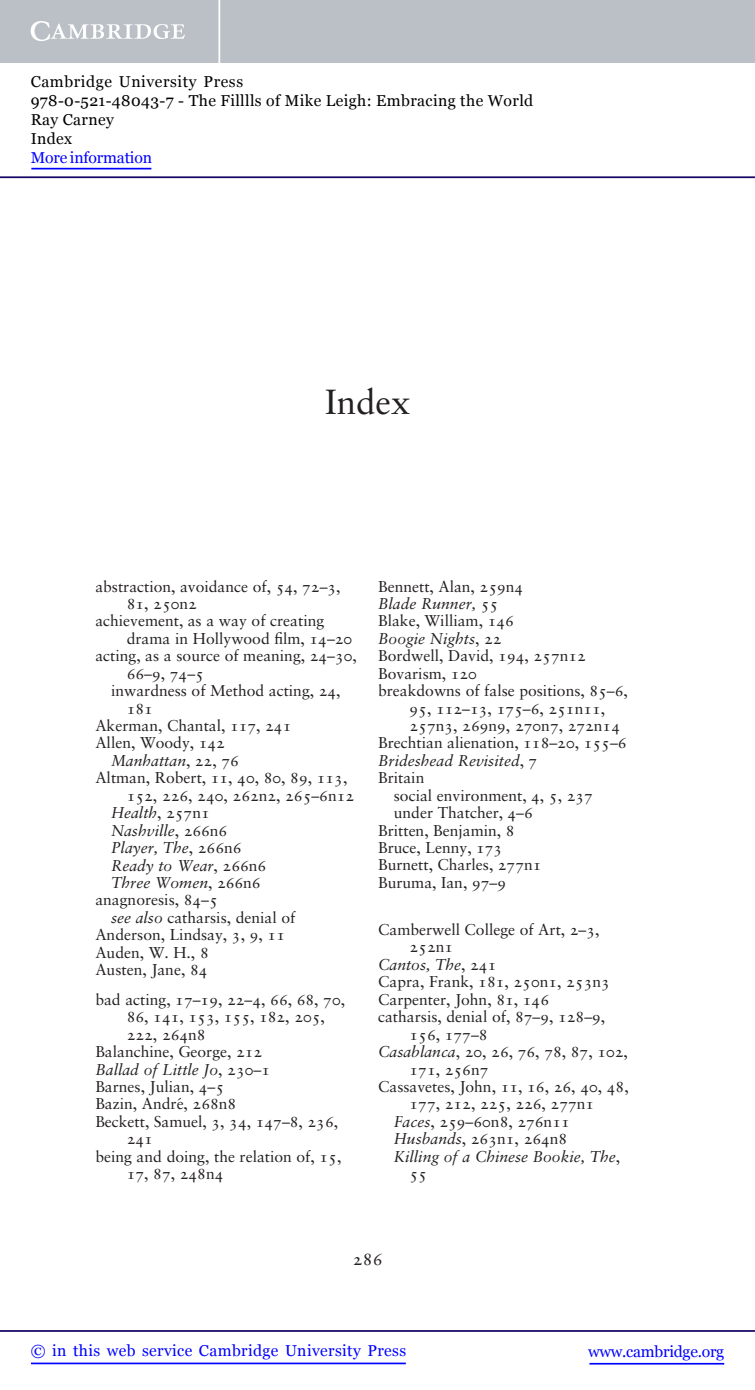
<style>
.page{position:relative;width:755px;height:1390px;background:#fff}
.page>*{position:absolute;margin:0;border:0;box-sizing:border-box;transform-origin:0 0}
.t1{font:34.82px "Sabon New Roman SC";color:#231f20}
.t2{font:17.5px "Sabon New Roman SC";color:#231f20}
.t3{font:15.75px/17.5px "Sabon New Roman SC";color:#231f20}
.t4{font:15.75px/17.5px "Sabon Italic Os F";color:#231f20}
.t5{font:15.75px/18.9px "Georgia";letter-spacing:.025em;color:#000}
.t6{font:15.75px "Georgia";letter-spacing:.025em;color:#00f}
.t7{font:15.75px "Georgia";letter-spacing:-.015em;color:#00f}
.t8{font:15.75px "Georgia";letter-spacing:-.01em;color:#00f}
.s1{font-family:"Sabon New Roman SC"}
.s2{font-family:"Sabon Italic Os F"}
</style>
<div class="page">
<hr style="left:589px;top:1363px;width:134px;height:1px;background:#00f">
<hr style="left:0;top:1330px;width:754px;height:2px;background:#150666">
<hr style="left:31px;top:1362px;width:374px;height:2px;background:#00f">
<div style="left:0;top:0;width:754px;height:63px;background:#bac0c6"></div>
<svg style="left:31px;top:21px;width:154px;height:20px"></svg>
<hr style="left:218px;top:0;width:2px;height:63px;background:#fff">
<hr style="left:0;top:176px;width:754px;height:2px;background:#150666">
<hr style="left:31px;top:168px;width:120px;height:1px;background:#00f">
<p class="t5" style="left:31px;top:73px;width:504px">Cambridge University Press<br>978-0-521-48043-7 - The Filllls of Mike Leigh: Embracing the World<br>Ray Carney<br>Index</p>
<p class="t8" style="left:31px;top:148px;width:123px">More information</p>
<h1 class="t1" style="left:325px;top:387px;width:87px">Index</h1>
<p class="t3" style="left:95px;top:578px;width:247px">abstraction, avoidance of, 54, 72–3,</p>
<p class="t3" style="left:127px;top:596px;width:72px">81, 250n2</p>
<p class="t3" style="left:95px;top:613px;width:230px">achievement, as a way of creating</p>
<p class="t3" style="left:127px;top:631px;width:227px">drama in Hollywood film, 14–20</p>
<p class="t3" style="left:95px;top:648px;width:263px">acting, as a source of meaning, 24–30,</p>
<p class="t3" style="left:127px;top:666px;width:79px">66–9, 74–5</p>
<p class="t3" style="left:111px;top:683px;width:231px">inwardness of Method acting, 24,</p>
<p class="t3" style="left:127px;top:701px;width:28px">181</p>
<p class="t3" style="left:95px;top:718px;width:197px">Akerman, Chantal, 117, 241</p>
<p class="t3" style="left:95px;top:735px;width:131px">Allen, Woody, 142</p>
<p class="t4" style="left:111px;top:753px;width:129px">Manhattan<span class="s1">, 22, 76</span></p>
<p class="t3" style="left:127px;top:770px;width:229px;text-indent:-31px">Altman, Robert, 11, 40, 80, 89, 113,<br>152, 226, 240, 262n2, 265–6n12</p>
<p class="t4" style="left:111px;top:805px;width:157px">Health<span class="s1">, 257n1<br></span>Nashville<span class="s1">, 266n6<br></span>Player, The<span class="s1">, 266n6<br></span>Ready to Wear<span class="s1">, 266n6<br></span>Three Women<span class="s1">, 266n6</span></p>
<p class="t3" style="left:95px;top:892px;width:124px">anagnoresis, 84–5</p>
<p class="t3" style="left:111px;top:910px;width:186px"><span class="s2">see also</span> catharsis, denial of</p>
<p class="t3" style="left:95px;top:927px;width:191px">Anderson, Lindsay, 3, 9, 11</p>
<p class="t3" style="left:95px;top:945px;width:115px">Auden, W. H., 8</p>
<p class="t3" style="left:95px;top:962px;width:114px">Austen, Jane, 84</p>
<p class="t3" style="left:95px;top:992px;width:251px">bad acting, 17–19, 22–4, 66, 68, 70,</p>
<p class="t3" style="left:127px;top:1009px;width:199px">86, 141, 153, 155, 182, 205,</p>
<p class="t3" style="left:127px;top:1027px;width:80px">222, 264n8</p>
<p class="t3" style="left:95px;top:1044px;width:168px">Balanchine, George, 212</p>
<p class="t4" style="left:95px;top:1062px;width:176px">Ballad of Little Jo<span class="s1">, 230–1</span></p>
<p class="t3" style="left:95px;top:1079px;width:130px">Barnes, Julian, 4–5</p>
<p class="t3" style="left:95px;top:1096px;width:142px">Bazin, Andre´, 268n8</p>
<p class="t3" style="left:95px;top:1114px;width:244px">Beckett, Samuel, 3, 34, 147–8, 236,</p>
<p class="t3" style="left:127px;top:1131px;width:28px">241</p>
<p class="t3" style="left:95px;top:1149px;width:247px">being and doing, the relation of, 15,</p>
<p class="t3" style="left:127px;top:1166px;width:98px">17, 87, 248n4</p>
<p class="t3" style="left:378px;top:578px;width:147px">Bennett, Alan, 259n4</p>
<p class="t4" style="left:378px;top:596px;width:121px">Blade Runner, <span class="s1">55</span></p>
<p class="t3" style="left:378px;top:613px;width:137px">Blake, William, 146</p>
<p class="t4" style="left:378px;top:631px;width:125px">Boogie Nights<span class="s1">, 22</span></p>
<p class="t3" style="left:378px;top:648px;width:209px">Bordwell, David, 194, 257n12</p>
<p class="t3" style="left:378px;top:666px;width:100px">Bovarism, 120</p>
<p class="t3" style="left:378px;top:683px;width:251px">breakdowns of false positions, 85–6,</p>
<p class="t3" style="left:409px;top:700px;width:197px">95, 112–13, 175–6, 251n11,</p>
<p class="t3" style="left:409px;top:718px;width:212px">257n3, 269n9, 270n7, 272n14</p>
<p class="t3" style="left:378px;top:735px;width:250px">Brechtian alienation, 118–20, 155–6</p>
<p class="t4" style="left:378px;top:753px;width:160px">Brideshead Revisited<span class="s1">, 7</span></p>
<p class="t3" style="left:378px;top:770px;width:48px">Britain</p>
<p class="t3" style="left:393px;top:788px;width:200px">social environment, 4, 5, 237</p>
<p class="t3" style="left:393px;top:805px;width:140px">under Thatcher, 4–6</p>
<p class="t3" style="left:378px;top:823px;width:138px">Britten, Benjamin, 8</p>
<p class="t3" style="left:378px;top:840px;width:126px">Bruce, Lenny, 173</p>
<p class="t3" style="left:378px;top:857px;width:165px">Burnett, Charles, 277n1</p>
<p class="t3" style="left:378px;top:875px;width:129px">Buruma, Ian, 97–9</p>
<p class="t3" style="left:409px;top:922px;width:191px;text-indent:-31px">Camberwell College of Art, 2–3,<br>252n1</p>
<p class="t4" style="left:378px;top:957px;width:120px">Cantos, The<span class="s1">, 241</span></p>
<p class="t3" style="left:378px;top:974px;width:233px">Capra, Frank, 181, 250n1, 253n3</p>
<p class="t3" style="left:378px;top:992px;width:172px">Carpenter, John, 81, 146</p>
<p class="t3" style="left:378px;top:1009px;width:228px">catharsis, denial of, 87–9, 128–9,</p>
<p class="t3" style="left:409px;top:1027px;width:79px">156, 177–8</p>
<p class="t3" style="left:378px;top:1044px;width:251px"><span class="s2">Casablanca</span>, 20, 26, 76, 78, 87, 102,</p>
<p class="t3" style="left:409px;top:1061px;width:80px">171, 256n7</p>
<p class="t3" style="left:378px;top:1079px;width:252px">Cassavetes, John, 11, 16, 26, 40, 48,</p>
<p class="t3" style="left:409px;top:1096px;width:186px">177, 212, 225, 226, 277n1</p>
<p class="t3" style="left:393px;top:1114px;width:177px"><span class="s2">Faces</span>, 259–60n8, 276n11</p>
<p class="t3" style="left:393px;top:1131px;width:175px"><span class="s2">Husbands</span>, 263n1, 264n8</p>
<p class="t4" style="left:393px;top:1149px;width:228px">Killing of a Chinese Bookie, The<span class="s1">,</span></p>
<p class="t3" style="left:409px;top:1166px;width:19px">55</p>
<p class="t2" style="left:352px;top:1251px;width:31px">286</p>
<p class="t6" style="left:31px;top:1341px;width:376px">© in this web service Cambridge University Press</p>
<p class="t7" style="left:588px;top:1341px;width:137px">www.cambridge.org</p>
</div>
